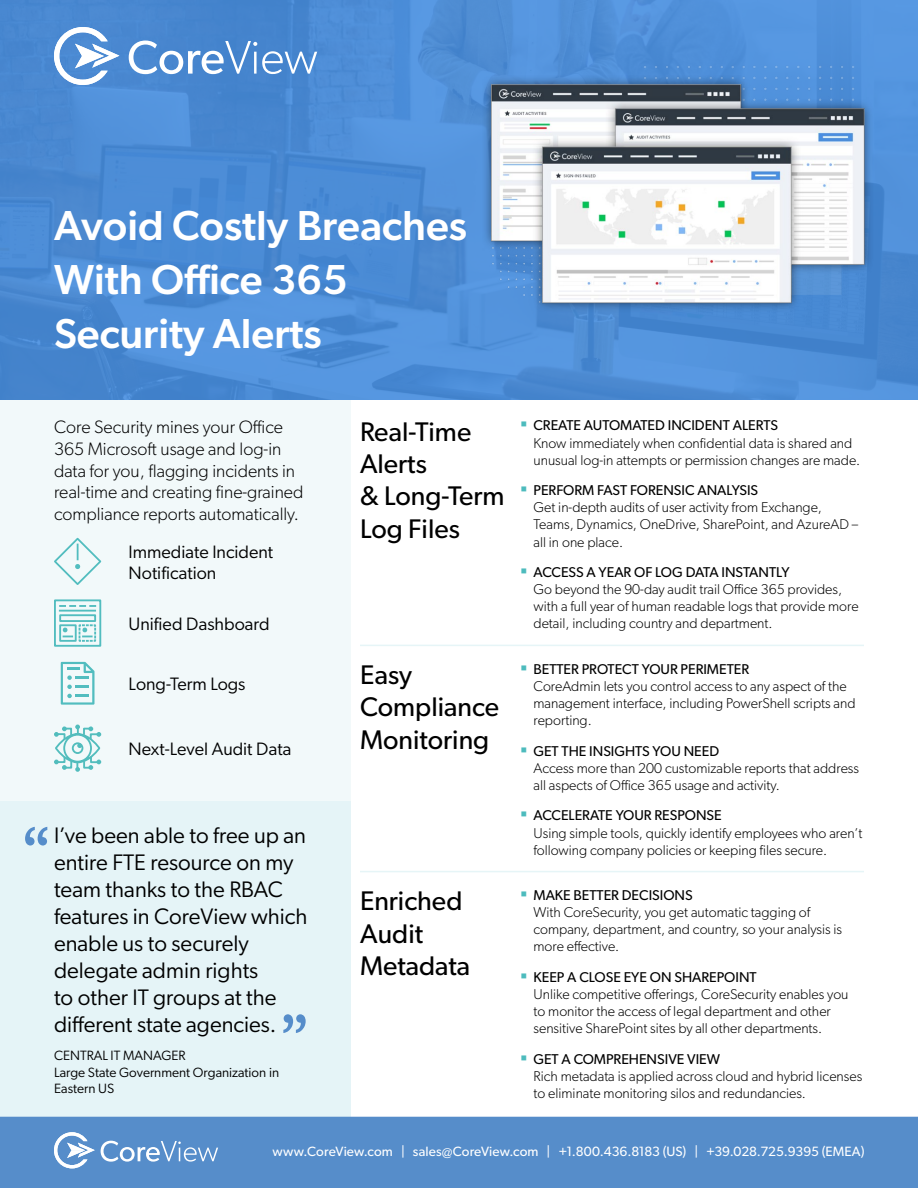
<style>
.page{position:relative;width:918px;height:1188px;background:#fff}
.page>*{position:absolute;margin:0;border:0;box-sizing:border-box;transform-origin:0 0}
.t1{font:52.5px "Monaco";color:#568dca}
.t2{font:500 42px/54px "Gibson";color:#fff}
.t3{font:27px/32.4px "Gibson";color:#000}
.t4{font:22.5px/27px "Gibson";color:#000}
.t5{font:300 18px/21.6px "Gibson";color:#000}
.t6{font:18px/21.6px "Gibson";color:#000}
.t7{font:300 14.25px/17.1px "Gibson";color:#000}
.t8{font:14.25px "Gibson";color:#000}
.t9{font:13.5px "Gibson";letter-spacing:.005em;color:#fff}
.t10{font:13.5px/16.2px "Gibson";color:#000}
</style>
<div class="page">
<div style="left:0;top:326px;width:350px;height:862px;background:#f2f9fa"></div>
<div style="left:0;top:801px;width:350px;height:333px;background:#e5f4f7"></div>
<svg style="left:54px;top:725px;width:47px;height:47px"></svg>
<svg style="left:54px;top:599px;width:48px;height:48px"></svg>
<hr style="left:59px;top:610px;width:37px;height:2px;background:#52bdbf">
<svg style="left:61px;top:662px;width:34px;height:43px"></svg>
<svg style="left:54px;top:537px;width:48px;height:48px"></svg>
<div style="left:0;top:0;width:918px;height:400px;background:#4c8dd6"></div>
<svg style="left:129px;top:41px;width:188px;height:33px"></svg>
<svg style="left:54px;top:27px;width:65px;height:58px"></svg>
<div style="left:0;top:1117px;width:918px;height:71px;background:#568dca"></div>
<svg style="left:101px;top:1141px;width:117px;height:21px"></svg>
<svg style="left:54px;top:1132px;width:41px;height:36px"></svg>
<img style="left:474px;top:66px;width:405px;height:247px">
<h2 class="t2" style="left:54px;top:198px;width:415px">Avoid Costly Breaches<br>With Office 365<br>Security Alerts</h2>
<p class="t5" style="left:54px;top:416px;width:251px">Core Security mines your Office 365 Microsoft usage and log-in data for you, flagging incidents in real-time and creating fine-grained compliance reports automatically.</p>
<p class="t8" style="left:534px;top:417px;width:246px">CREATE AUTOMATED INCIDENT ALERTS</p>
<p class="t3" style="left:360px;top:415px;width:113px">Real-Time<br>Alerts</p>
<p class="t3" style="left:360px;top:480px;width:146px">&amp; Long-Term</p>
<p class="t3" style="left:360px;top:512px;width:101px">Log Files</p>
<p class="t7" style="left:534px;top:434px;width:328px">Know immediately when confidential data is shared and unusual log-in attempts or permission changes are made.</p>
<p class="t8" style="left:534px;top:482px;width:226px">PERFORM FAST FORENSIC ANALYSIS</p>
<p class="t7" style="left:534px;top:499px;width:326px">Get in-depth audits of user activity from Exchange,<br>Teams, Dynamics, OneDrive, SharePoint, and AzureAD – all in one place.</p>
<p class="t8" style="left:534px;top:564px;width:258px">ACCESS A YEAR OF LOG DATA INSTANTLY</p>
<p class="t7" style="left:534px;top:581px;width:327px">Go beyond the 90-day audit trail Office 365 provides, with a full year of human readable logs that provide more detail, including country and department.</p>
<p class="t6" style="left:129px;top:541px;width:146px">Immediate Incident<br>Notification</p>
<p class="t6" style="left:129px;top:612px;width:143px">Unified Dashboard</p>
<p class="t6" style="left:129px;top:673px;width:118px">Long-Term Logs</p>
<p class="t6" style="left:129px;top:738px;width:164px">Next-Level Audit Data</p>
<p class="t1" style="left:20px;top:805px;width:33px">“</p>
<p class="t4" style="left:54px;top:822px;width:255px">I’ve been able to free up an entire FTE resource on my team thanks to the RBAC features in CoreView which enable us to securely delegate admin rights<br>to other IT groups at the different state agencies.</p>
<p class="t10" style="left:54px;top:1047px;width:133px">CENTRAL IT MANAGER</p>
<p class="t10" style="left:54px;top:1064px;width:227px">Large State Government Organization in<br>Eastern US</p>
<p class="t1" style="left:279px;top:992px;width:33px">”</p>
<p class="t3" style="left:360px;top:658px;width:141px">Easy<br>Compliance</p>
<p class="t3" style="left:360px;top:723px;width:131px">Monitoring</p>
<p class="t3" style="left:360px;top:884px;width:104px">Enriched<br>Audit</p>
<p class="t3" style="left:360px;top:949px;width:112px">Metadata</p>
<p class="t8" style="left:534px;top:660px;width:217px">BETTER PROTECT YOUR PERIMETER</p>
<p class="t7" style="left:534px;top:677px;width:324px">CoreAdmin lets you control access to any aspect of the management interface, including PowerShell scripts and reporting.</p>
<p class="t8" style="left:534px;top:742px;width:187px">GET THE INSIGHTS YOU NEED</p>
<p class="t7" style="left:534px;top:759px;width:327px">Access more than 200 customizable reports that address all aspects of Office 365 usage and activity.</p>
<p class="t8" style="left:534px;top:807px;width:190px">ACCELERATE YOUR RESPONSE</p>
<p class="t7" style="left:534px;top:824px;width:331px">Using simple tools, quickly identify employees who aren’t following company policies or keeping files secure.</p>
<p class="t8" style="left:534px;top:886px;width:161px">MAKE BETTER DECISIONS</p>
<p class="t7" style="left:534px;top:903px;width:310px">With CoreSecurity, you get automatic tagging of company, department, and country, so your analysis is more effective.</p>
<p class="t8" style="left:534px;top:968px;width:225px">KEEP A CLOSE EYE ON SHAREPOINT</p>
<p class="t7" style="left:534px;top:985px;width:316px">Unlike competitive offerings, CoreSecurity enables you to monitor the access of legal department and other sensitive SharePoint sites by all other departments.</p>
<p class="t8" style="left:534px;top:1050px;width:188px">GET A COMPREHENSIVE VIEW</p>
<p class="t7" style="left:534px;top:1067px;width:330px">Rich metadata is applied across cloud and hybrid licenses to eliminate monitoring silos and redundancies.</p>
<p class="t9" style="left:272px;top:1143px;width:594px">www.CoreView.com | sales@CoreView.com | +1.800.436.8183 (US) | +39.028.725.9395 (EMEA)</p>
</div>
